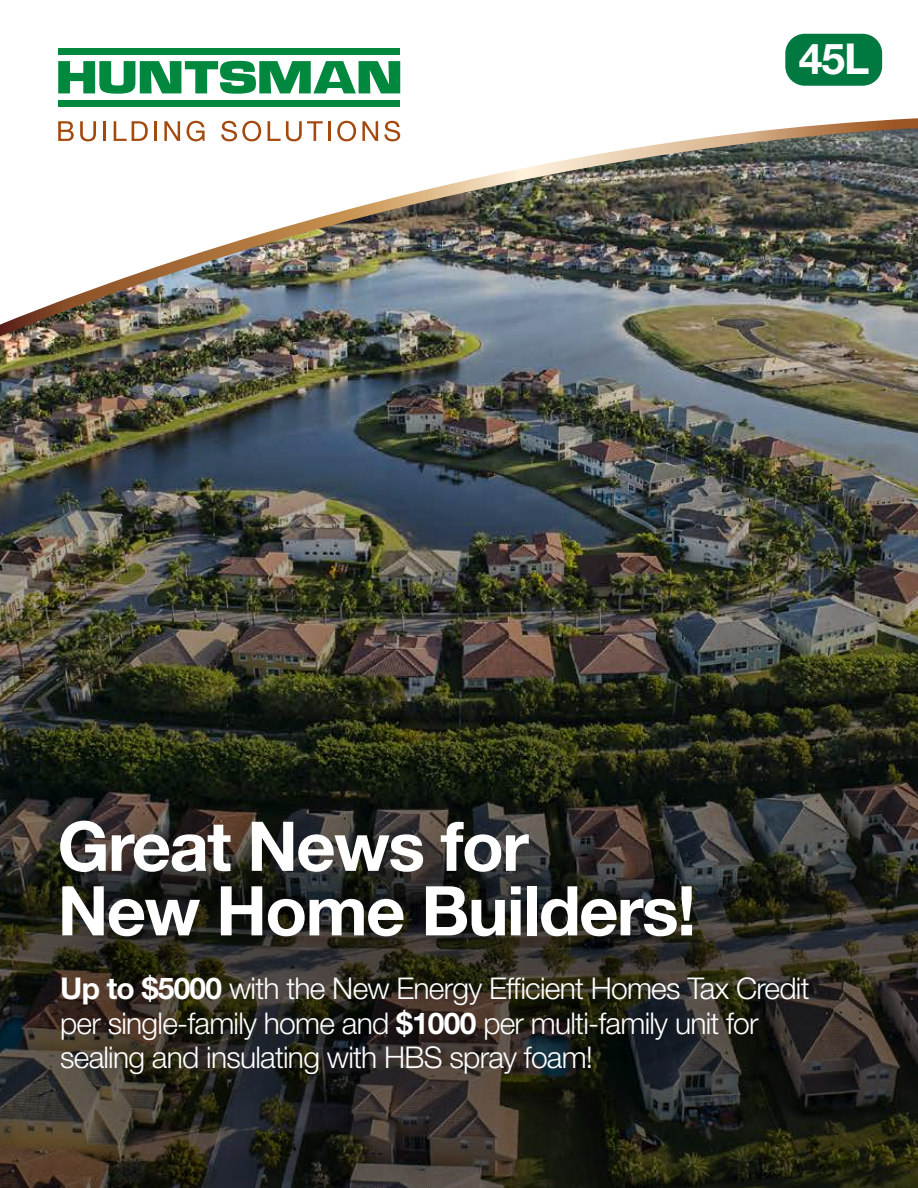
<style>
.page{position:relative;width:918px;height:1188px;background:#fff}
.page>*{position:absolute;margin:0;border:0;box-sizing:border-box;transform-origin:0 0}
.t1{font:700 68.7px/64.5px "Helvetica Neue LT Pro";letter-spacing:-.025em;color:#fff}
.t2{font:700 42.6px "Helvetica Neue LT Pro";color:#fff}
.t3{font:300 30px/34.5px "Helvetica Neue LT Pro";letter-spacing:-.025em;color:#fff}
.s1{font-weight:700}
</style>
<div class="page">
<img style="left:0;top:336px;width:918px;height:852px">
<svg style="left:58px;top:61px;width:342px;height:33px"></svg>
<div style="left:58px;top:48px;width:342px;height:6px;background:#00883e"></div>
<div style="left:58px;top:100px;width:342px;height:7px;background:#00883e"></div>
<img style="left:0;top:118px;width:918px;height:218px">
<img style="left:0;top:744px;width:789px;height:162px">
<img style="left:0;top:906px;width:918px;height:266px">
<div style="left:785px;top:34px;width:97px;height:52px;background:#007940;border-radius:20px"></div>
<h2 class="t2" style="left:799px;top:32px;width:72px">45L</h2>
<h1 class="t1" style="left:58px;top:812px;width:640px">Great News for<br>New Home Builders!</h1>
<p class="t3" style="left:60px;top:971px;width:751px"><span class="s1">Up to $5000</span> with the New Energy Efficient Homes Tax Credit per single-family home and <span class="s1">$1000</span> per multi-family unit for sealing and insulating with HBS spray foam!</p>
</div>
